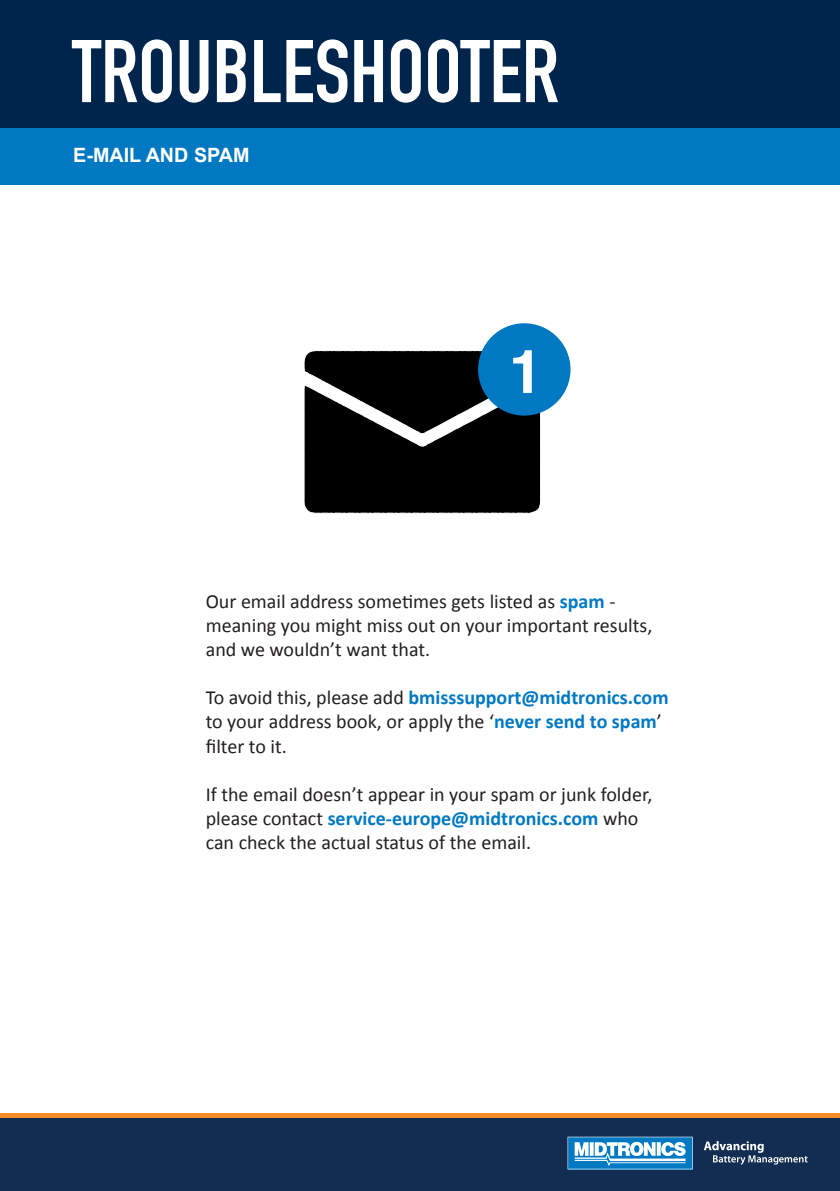
<style>
.page{position:relative;width:840px;height:1191px;background:#fff}
.page>*{position:absolute;margin:0;border:0;box-sizing:border-box;transform-origin:0 0}
.t1{font:700 87.2px "DIN Condensed";color:#fff}
.t2{font:700 60.2px "Helvetica";color:#fff}
.t3{font:20px/24px "Calibri";color:#231f20}
.t4{font:700 19.8px "Arial";color:#fff}
.s1{font-weight:700;color:#0079c2}
</style>
<div class="page">
<div style="left:0;top:0;width:839px;height:185px;background:#00254c"></div>
<div style="left:0;top:129px;width:839px;height:56px;background:#0079c2"></div>
<div style="left:0;top:1115px;width:839px;height:76px;background:#132d52"></div>
<hr style="left:0;top:1113px;width:839px;height:4px;background:#f68c23">
<svg style="left:567px;top:1136px;width:125px;height:33px;background:#5fa8d5"></svg>
<svg style="left:704px;top:1141px;width:103px;height:23px"></svg>
<svg style="left:304px;top:350px;width:237px;height:164px;background:#181818"></svg>
<div style="left:478px;top:323px;width:92px;height:92px;background:#0079c2;border-radius:50%"></div>
<p class="t1" style="left:72px;top:13px;width:488px">TROUBLESHOOTER</p>
<p class="t4" style="left:73px;top:142px;width:178px">E-MAIL AND SPAM</p>
<p class="t2" style="left:508px;top:323px;width:35px">1</p>
<p class="t3" style="left:206px;top:589px;width:448px">Our email address sometimes gets listed as <span class="s1">spam</span> - meaning you might miss out on your important results, and we wouldn’t want that.</p>
<p class="t3" style="left:206px;top:685px;width:464px">To avoid this, please add <span class="s1">bmisssupport@midtronics.com </span>to your address book, or apply the ‘<span class="s1">never send to spam</span>’ filter to it.</p>
<p class="t3" style="left:206px;top:781px;width:448px">If the email doesn’t appear in your spam or junk folder, please contact <span class="s1">service-europe@midtronics.com</span> who can check the actual status of the email.</p>
</div>
